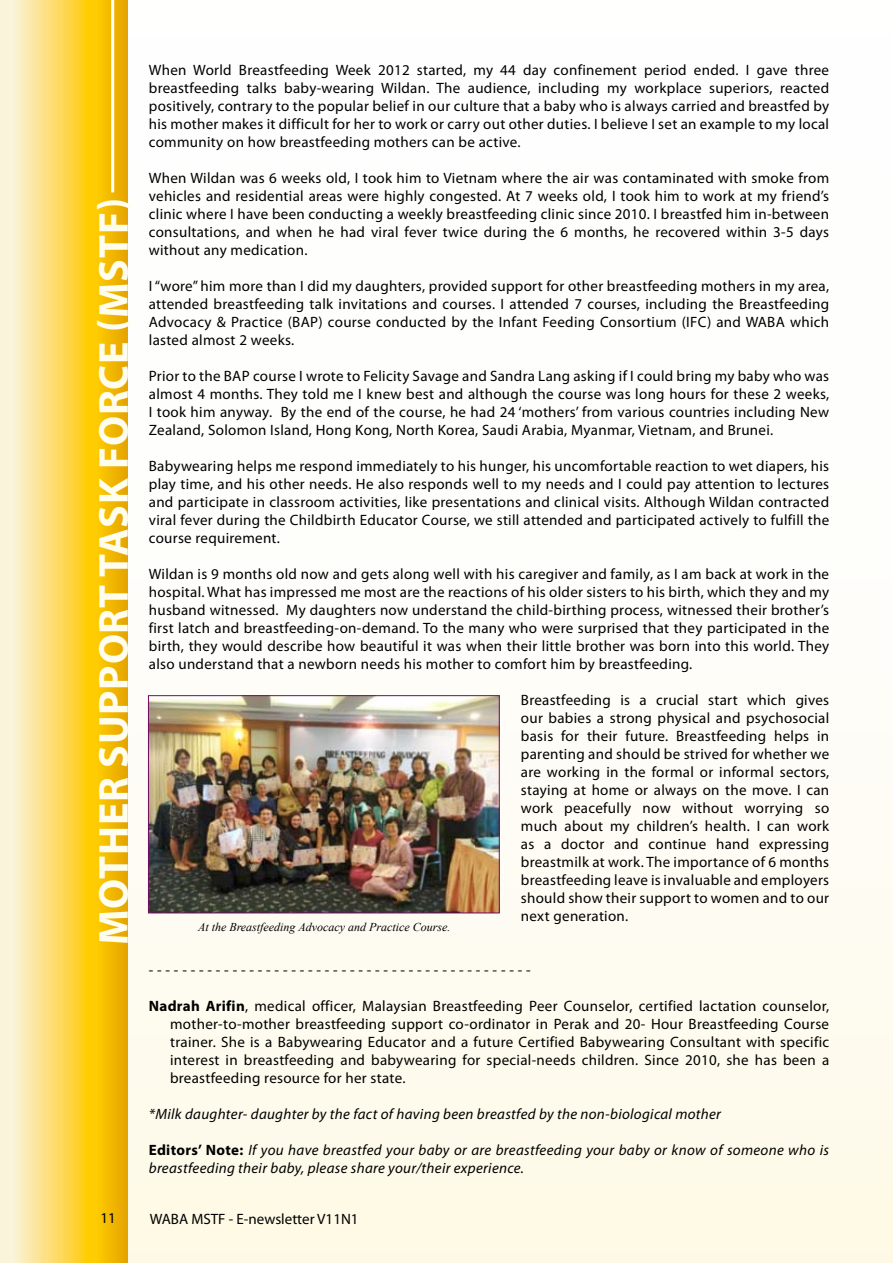
<style>
.page{position:relative;width:893px;height:1263px;background:#fff}
.page>*{position:absolute;margin:0;border:0;box-sizing:border-box;transform-origin:0 0}
.t1{font:700 42px "Myriad Pro";letter-spacing:.02em;color:#fffded}
.t2{font:15px/18px "Myriad Pro";letter-spacing:.02em;color:#000;text-align:justify}
.t3{font:italic 15px/18px "Myriad Pro";letter-spacing:.02em;color:#000}
.t4{font:15px "Myriad Pro";color:#000}
.t5{font:italic 12px "Times New Roman";color:#000}
.s1{font-weight:700}
.s2{font-weight:700;font-style:normal}
</style>
<div class="page">
<div style="left:0;top:0;width:893px;height:1263px;background:linear-gradient(to bottom,#feffff,#fefaeb)"></div>
<svg style="left:0;top:0;width:128px;height:1263px;background:#f9d861"></svg>
<hr style="left:111px;top:0;width:3px;height:192px;background:#fff">
<img style="left:150px;top:697px;width:348px;height:214px">
<div style="left:148px;top:695px;width:352px;height:218px;border:1px solid #730a64"></div>
<h1 class="t1" style="left:86px;top:945px;width:749px;rotate:-90deg">Mother Support Task Force (MSTF)</h1>
<p class="t2" style="left:149px;top:61px;width:682px">When World Breastfeeding Week 2012 started, my 44 day confinement period ended. I gave three breastfeeding talks baby-wearing Wildan. The audience, including my workplace superiors, reacted positively, contrary to the popular belief in our culture that a baby who is always carried and breastfed by his mother makes it difficult for her to work or carry out other duties. I believe I set an example to my local community on how breastfeeding mothers can be active.</p>
<p class="t2" style="left:149px;top:169px;width:682px">When Wildan was 6 weeks old, I took him to Vietnam where the air was contaminated with smoke from vehicles and residential areas were highly congested. At 7 weeks old, I took him to work at my friend’s clinic where I have been conducting a weekly breastfeeding clinic since 2010. I breastfed him in-between consultations, and when he had viral fever twice during the 6 months, he recovered within 3-5 days without any medication.</p>
<p class="t2" style="left:149px;top:277px;width:682px">I “wore” him more than I did my daughters, provided support for other breastfeeding mothers in my area, attended breastfeeding talk invitations and courses. I attended 7 courses, including the Breastfeeding Advocacy &amp; Practice (BAP) course conducted by the Infant Feeding Consortium (IFC) and WABA which lasted almost 2 weeks.</p>
<p class="t2" style="left:149px;top:367px;width:682px">Prior to the BAP course I wrote to Felicity Savage and Sandra Lang asking if I could bring my baby who was almost 4 months. They told me I knew best and although the course was long hours for these 2 weeks, I took him anyway. By the end of the course, he had 24 ‘mothers’ from various countries including New Zealand, Solomon Island, Hong Kong, North Korea, Saudi Arabia, Myanmar, Vietnam, and Brunei.</p>
<p class="t2" style="left:149px;top:457px;width:682px">Babywearing helps me respond immediately to his hunger, his uncomfortable reaction to wet diapers, his play time, and his other needs. He also responds well to my needs and I could pay attention to lectures and participate in classroom activities, like presentations and clinical visits. Although Wildan contracted viral fever during the Childbirth Educator Course, we still attended and participated actively to fulfill the course requirement.</p>
<p class="t2" style="left:149px;top:565px;width:682px">Wildan is 9 months old now and gets along well with his caregiver and family, as I am back at work in the hospital. What has impressed me most are the reactions of his older sisters to his birth, which they and my husband witnessed. My daughters now understand the child-birthing process, witnessed their brother’s first latch and breastfeeding-on-demand. To the many who were surprised that they participated in the birth, they would describe how beautiful it was when their little brother was born into this world. They also understand that a newborn needs his mother to comfort him by breastfeeding.</p>
<p class="t2" style="left:521px;top:691px;width:310px">Breastfeeding is a crucial start which gives our babies a strong physical and psychosocial basis for their future. Breastfeeding helps in parenting and should be strived for whether we are working in the formal or informal sectors, staying at home or always on the move. I can work peacefully now without worrying so much about my children’s health. I can work as a doctor and continue hand expressing breastmilk at work. The importance of 6 months breastfeeding leave is invaluable and employers should show their support to women and to our next generation.</p>
<p class="t5" style="left:198px;top:919px;width:254px">At the Breastfeeding Advocacy and Practice Course.</p>
<p class="t2" style="left:149px;top:961px;width:383px">- - - - - - - - - - - - - - - - - - - - - - - - - - - - - - - - - - - - - - - - - - - - - -</p>
<p class="t2" style="left:170px;top:997px;width:661px;text-indent:-21px"><span class="s1">Nadrah Arifin</span>, medical officer, Malaysian Breastfeeding Peer Counselor, certified lactation counselor, mother-to-mother breastfeeding support co-ordinator in Perak and 20- Hour Breastfeeding Course trainer. She is a Babywearing Educator and a future Certified Babywearing Consultant with specific interest in breastfeeding and babywearing for special-needs children. Since 2010, she has been a breastfeeding resource for her state.</p>
<p class="t3" style="left:149px;top:1105px;width:574px">*Milk daughter- daughter by the fact of having been breastfed by the non-biological mother</p>
<p class="t3" style="left:149px;top:1141px;width:682px"><span class="s2">Editors’ Note:</span> If you have breastfed your baby or are breastfeeding your baby or know of someone who is breastfeeding their baby, please share your/their experience.</p>
<p class="t2" style="left:100px;top:1209px;width:17px">11</p>
<p class="t4" style="left:150px;top:1209px;width:210px">WABA MSTF - E-newsletter V11N1</p>
</div>
